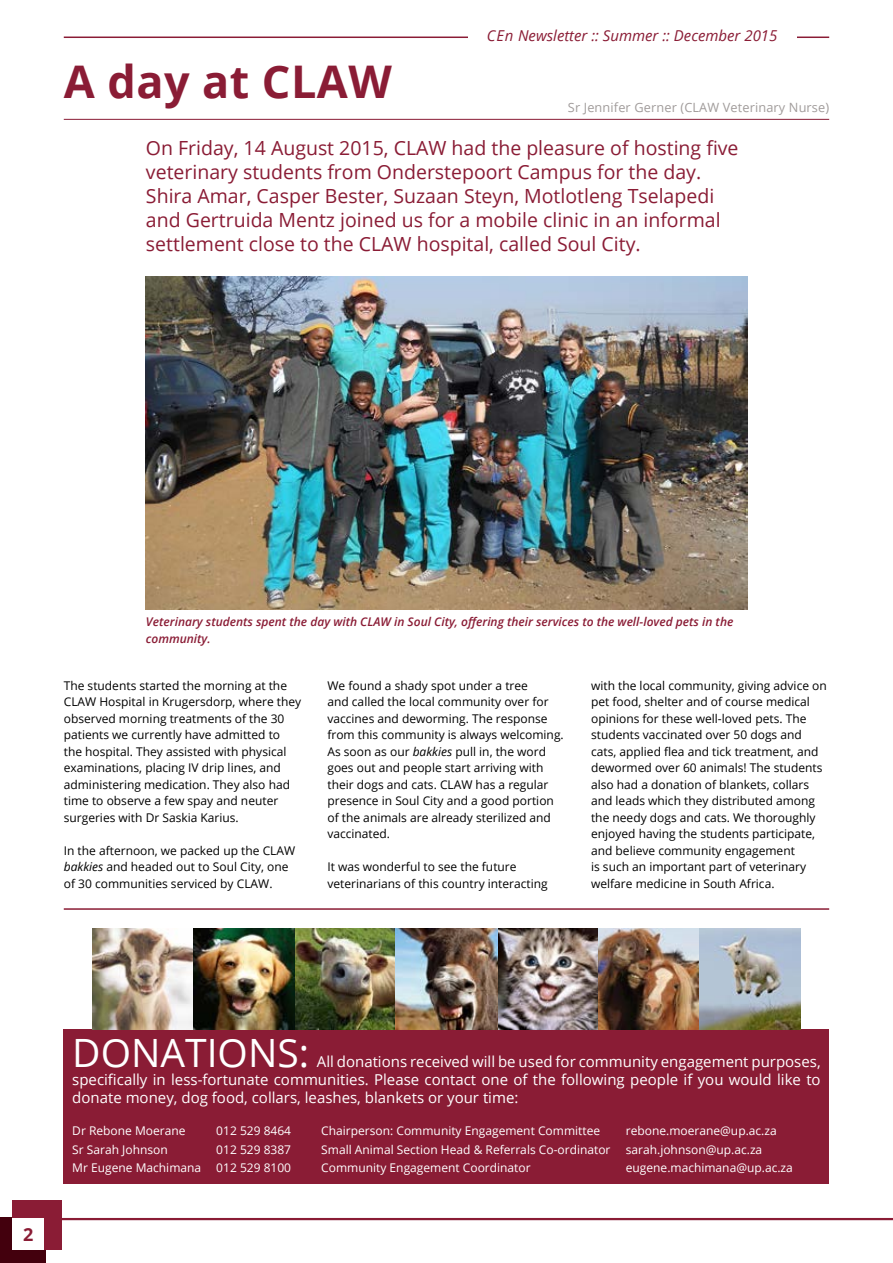
<style>
.page{position:relative;width:893px;height:1263px;background:#fff}
.page>*{position:absolute;margin:0;border:0;box-sizing:border-box;transform-origin:0 0}
.t1{font:700 45px "Open Sans";letter-spacing:.01em;color:#8a1c35}
.t2{font:39px "Open Sans";color:#fff}
.t3{font:19.5px/24px "Open Sans";color:#8a1c35}
.t4{font:700 18px "Open Sans";color:#8a1c35}
.t5{font:15px/18px "Open Sans";color:#fff;text-align:justify}
.t6{font:italic 15px "Open Sans";color:#8a1c35}
.t7{font:12.75px "Open Sans";letter-spacing:.01em;color:#a19c9b}
.t8{font:12px/16.5px "Open Sans";color:#000}
.t9{font:12px "Open Sans";color:#fff}
.t10{font:italic 600 12px/17.2px "Open Sans";color:#8a1c35}
.s1{font-style:italic}
</style>
<div class="page">
<hr style="left:64px;top:37px;width:765px;height:1px;background:#8a1c35">
<hr style="left:56px;top:1218px;width:837px;height:2px;background:#8a1c35">
<div style="left:468px;top:29px;width:329px;height:19px;background:#fff"></div>
<div style="left:0;top:1217px;width:46px;height:46px;background:#43000d"></div>
<div style="left:12px;top:1200px;width:50px;height:50px;background:#8a1c35"></div>
<div style="left:12px;top:1218px;width:32px;height:32px;background:#fff"></div>
<hr style="left:64px;top:119px;width:765px;height:1px;background:#8a1c35">
<img style="left:145px;top:277px;width:602px;height:332px">
<hr style="left:64px;top:908px;width:765px;height:2px;background:#8a1c35">
<div style="left:64px;top:1029px;width:765px;height:155px;background:#8a1c35"></div>
<img style="left:93px;top:928px;width:707px;height:101px">
<h1 class="t1" style="left:64px;top:50px;width:330px">A day at CLAW</h1>
<p class="t6" style="left:487px;top:25px;width:292px">CEn Newsletter :: Summer :: December 2015</p>
<p class="t7" style="left:568px;top:98px;width:263px">Sr Jennifer Gerner (CLAW Veterinary Nurse)</p>
<p class="t3" style="left:146px;top:136px;width:594px">On Friday, 14 August 2015, CLAW had the pleasure of hosting five veterinary students from Onderstepoort Campus for the day.<br>Shira Amar, Casper Bester, Suzaan Steyn, Motlotleng Tselapedi and Gertruida Mentz joined us for a mobile clinic in an informal settlement close to the CLAW hospital, called Soul City.</p>
<p class="t10" style="left:146px;top:612px;width:589px">Veterinary students spent the day with CLAW in Soul City, offering their services to the well-loved pets in the community.</p>
<p class="t8" style="left:64px;top:677px;width:239px">The students started the morning at the CLAW Hospital in Krugersdorp, where they observed morning treatments of the 30 patients we currently have admitted to the hospital. They assisted with physical examinations, placing IV drip lines, and administering medication. They also had time to observe a few spay and neuter surgeries with Dr Saskia Karius.</p>
<p class="t8" style="left:64px;top:842px;width:233px">In the afternoon, we packed up the CLAW <span class="s1">bakkies</span> and headed out to Soul City, one of 30 communities serviced by CLAW.</p>
<p class="t8" style="left:327px;top:677px;width:238px">We found a shady spot under a tree<br>and called the local community over for vaccines and deworming. The response from this community is always welcoming.<br>As soon as our <span class="s1">bakkies</span> pull in, the word goes out and people start arriving with their dogs and cats. CLAW has a regular presence in Soul City and a good portion of the animals are already sterilized and vaccinated.</p>
<p class="t8" style="left:327px;top:858px;width:222px">It was wonderful to see the future veterinarians of this country interacting</p>
<p class="t8" style="left:591px;top:677px;width:237px">with the local community, giving advice on pet food, shelter and of course medical opinions for these well-loved pets. The students vaccinated over 50 dogs and cats, applied flea and tick treatment, and dewormed over 60 animals! The students also had a donation of blankets, collars and leads which they distributed among the needy dogs and cats. We thoroughly enjoyed having the students participate, and believe community engagement<br>is such an important part of veterinary welfare medicine in South Africa.</p>
<h3 class="t4" style="left:23px;top:1221px;width:12px">2</h3>
<h2 class="t2" style="left:72px;top:1026px;width:238px">DONATIONS:</h2>
<p class="t5" style="left:72px;top:1052px;width:750px;text-indent:245px">All donations received will be used for community engagement purposes, specifically in less-fortunate communities. Please contact one of the following people if you would like to donate money, dog food, collars, leashes, blankets or your time:</p>
<p class="t9" style="left:72px;top:1122px;width:115px">Dr Rebone Moerane</p>
<p class="t9" style="left:216px;top:1122px;width:76px">012 529 8464</p>
<p class="t9" style="left:321px;top:1122px;width:280px">Chairperson: Community Engagement Committee</p>
<p class="t9" style="left:626px;top:1122px;width:152px">rebone.moerane@up.ac.za</p>
<p class="t9" style="left:72px;top:1141px;width:97px">Sr Sarah Johnson</p>
<p class="t9" style="left:216px;top:1141px;width:76px">012 529 8387</p>
<p class="t9" style="left:321px;top:1141px;width:291px">Small Animal Section Head &amp; Referrals Co-ordinator</p>
<p class="t9" style="left:626px;top:1141px;width:138px">sarah.johnson@up.ac.za</p>
<p class="t9" style="left:72px;top:1159px;width:130px">Mr Eugene Machimana</p>
<p class="t9" style="left:216px;top:1159px;width:76px">012 529 8100</p>
<p class="t9" style="left:321px;top:1159px;width:211px">Community Engagement Coordinator</p>
<p class="t9" style="left:626px;top:1159px;width:169px">eugene.machimana@up.ac.za</p>
</div>
